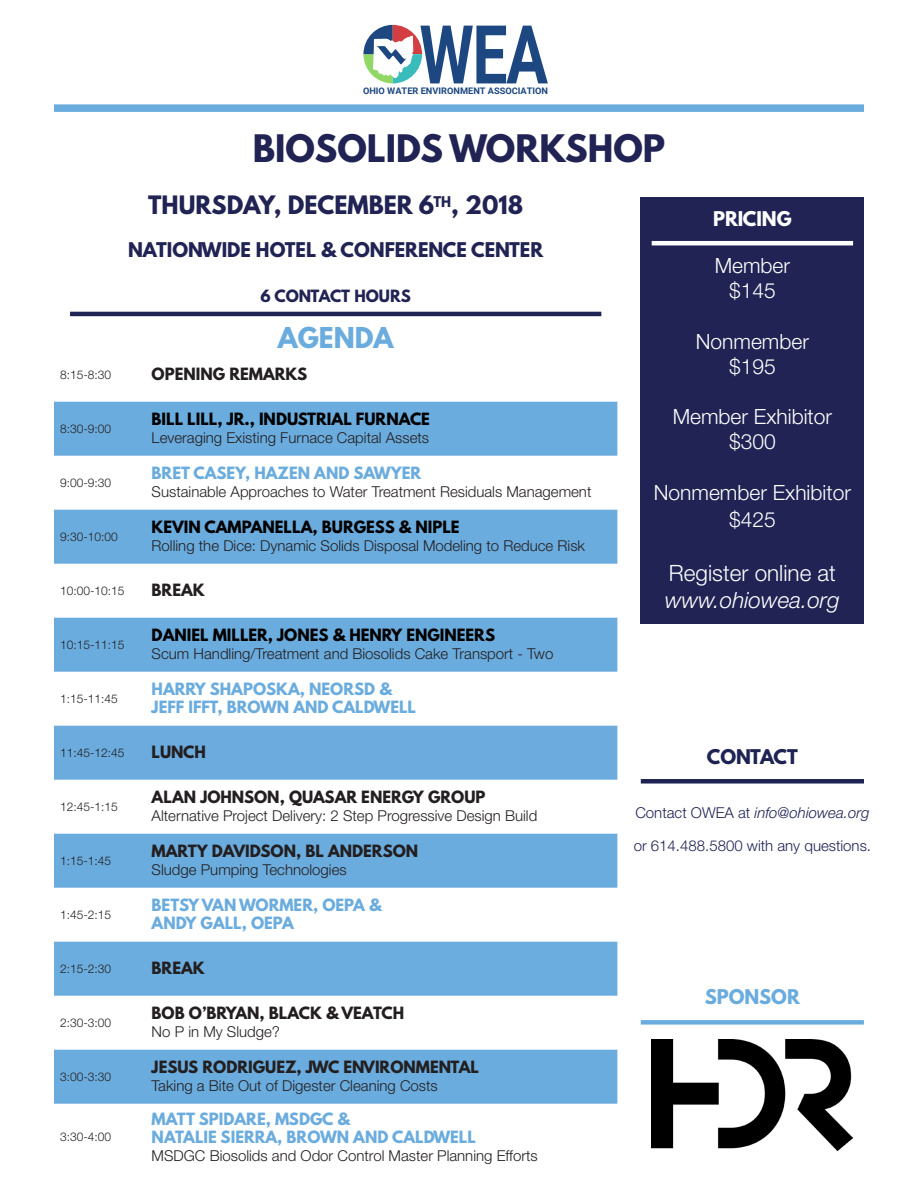
<style>
.page{position:relative;width:918px;height:1188px;background:#fff}
.page>*{position:absolute;margin:0;border:0;box-sizing:border-box;transform-origin:0 0}
.t1{font:700 81.3px "Roboto";color:#1c4781;scale:.76 1}
.Standard_Paragraph{font:700 33.6px "League Spartan";color:#202353}
.t2{font:700 25.5px "League Spartan";color:#6bacde}
.t3{font:300 22.5px/27px "Helvetica Neue LT Std";color:#fff}
.t4{font:700 22.5px "League Spartan";color:#202353}
.t5{font:300 21px/25.2px "Helvetica Neue LT Std";color:#fff;text-align:center}
.t6{font:700 18px "League Spartan";color:#202353}
.t7{font:700 18px "League Spartan";color:#fff}
.t8{font:700 18px "League Spartan";letter-spacing:-.015em;color:#1f2353}
.t9{font:700 18px "League Spartan";color:#6bacde}
.t10{font:300 15px/18px "Helvetica Neue LT Std";color:#231f20}
.t11{font:700 15px/18px "League Spartan";color:#6bacde}
.t12{font:700 15px "League Spartan";color:#231f20}
.t13{font:700 15px "League Spartan";color:#000}
.t14{font:300 15px "Helvetica Neue LT Std";color:#1f2353}
.t15{font:italic 300 15px "Helvetica Neue LT Std";color:#1f2353}
.t16{font:700 15px "League Spartan";color:#202353}
.t17{font:300 12px "Helvetica Neue LT Std";color:#231f20}
.t18{font:700 9px "Roboto";color:#1c4781}
.s1{font-family:"League Spartan";font-weight:700;color:#000}
.s2{font-style:italic}
.s3{font-style:normal}
</style>
<div class="page">
<svg style="left:54px;top:402px;width:563px;height:702px"></svg>
<div style="left:54px;top:726px;width:563px;height:54px;background:#6babdd"></div>
<div style="left:54px;top:942px;width:563px;height:54px;background:#6caddf"></div>
<div style="left:54px;top:104px;width:810px;height:8px;background:#6bacde"></div>
<div style="left:641px;top:197px;width:223px;height:427px;background:#202353"></div>
<hr style="left:652px;top:241px;width:201px;height:4px;background:#fff">
<div style="left:641px;top:779px;width:223px;height:5px;background:#1f2353"></div>
<div style="left:641px;top:1020px;width:223px;height:5px;background:#6bacde"></div>
<img style="left:652px;top:1039px;width:201px;height:111px">
<hr style="left:70px;top:312px;width:531px;height:4px;background:#1f2353">
<svg style="left:363px;top:25px;width:59px;height:58px"></svg>
<p class="t1" style="left:419px;top:-2px;width:171px">WEA</p>
<p class="t18" style="left:363px;top:85px;width:187px">OHIO WATER ENVIRONMENT ASSOCIATION</p>
<p class="Standard_Paragraph" style="left:253px;top:122px;width:414px">BIOSOLIDS WORKSHOP</p>
<p class="t4" style="left:148px;top:187px;width:377px">THURSDAY, DECEMBER 6<sup>TH</sup>, 2018</p>
<p class="t6" style="left:128px;top:236px;width:417px">NATIONWIDE HOTEL &amp; CONFERENCE CENTER</p>
<p class="t16" style="left:260px;top:285px;width:152px">6 CONTACT HOURS</p>
<p class="t2" style="left:278px;top:318px;width:117px">AGENDA</p>
<p class="t17" style="left:60px;top:367px;width:53px">8:15-8:30</p>
<p class="t12" style="left:152px;top:363px;width:157px">OPENING REMARKS</p>
<p class="t17" style="left:60px;top:421px;width:53px">8:30-9:00</p>
<p class="t17" style="left:60px;top:475px;width:53px">9:00-9:30</p>
<p class="t13" style="left:152px;top:408px;width:280px">BILL LILL, JR., INDUSTRIAL FURNACE</p>
<p class="t10" style="left:152px;top:429px;width:279px">Leveraging Existing Furnace Capital Assets</p>
<p class="t11" style="left:152px;top:464px;width:271px">BRET CASEY, HAZEN AND SAWYER</p>
<p class="t10" style="left:152px;top:483px;width:441px">Sustainable Approaches to Water Treatment Residuals Management</p>
<p class="t17" style="left:60px;top:529px;width:59px">9:30-10:00</p>
<p class="t10" style="left:152px;top:519px;width:435px"><span class="s1">KEVIN CAMPANELLA, BURGESS &amp; NIPLE<br></span>Rolling the Dice: Dynamic Solids Disposal Modeling to Reduce Risk</p>
<p class="t17" style="left:60px;top:583px;width:66px">10:00-10:15</p>
<p class="t12" style="left:152px;top:579px;width:55px">BREAK</p>
<p class="t17" style="left:60px;top:637px;width:66px">10:15-11:15</p>
<p class="t17" style="left:60px;top:691px;width:59px">1:15-11:45</p>
<p class="t13" style="left:152px;top:624px;width:345px">DANIEL MILLER, JONES &amp; HENRY ENGINEERS</p>
<p class="t10" style="left:152px;top:645px;width:403px">Scum Handling/Treatment and Biosolids Cake Transport - Two</p>
<p class="t11" style="left:152px;top:680px;width:242px">HARRY SHAPOSKA, NEORSD &amp;</p>
<p class="t11" style="left:152px;top:698px;width:266px">JEFF IFFT, BROWN AND CALDWELL</p>
<p class="t17" style="left:60px;top:745px;width:66px">11:45-12:45</p>
<p class="t12" style="left:152px;top:741px;width:56px">LUNCH</p>
<p class="t17" style="left:60px;top:799px;width:59px">12:45-1:15</p>
<p class="t17" style="left:60px;top:853px;width:53px">1:15-1:45</p>
<p class="t12" style="left:152px;top:786px;width:335px">ALAN JOHNSON, QUASAR ENERGY GROUP</p>
<p class="t10" style="left:152px;top:807px;width:387px">Alternative Project Delivery: 2 Step Progressive Design Build</p>
<p class="t12" style="left:152px;top:840px;width:268px">MARTY DAVIDSON, BL ANDERSON</p>
<p class="t10" style="left:152px;top:861px;width:197px">Sludge Pumping Technologies</p>
<p class="t17" style="left:60px;top:907px;width:53px">1:45-2:15</p>
<p class="t11" style="left:152px;top:896px;width:232px">BETSY VAN WORMER, OEPA &amp;<br>ANDY GALL, OEPA</p>
<p class="t17" style="left:60px;top:961px;width:53px">2:15-2:30</p>
<p class="t12" style="left:152px;top:957px;width:55px">BREAK</p>
<p class="t17" style="left:60px;top:1015px;width:53px">2:30-3:00</p>
<p class="t17" style="left:60px;top:1069px;width:53px">3:00-3:30</p>
<p class="t17" style="left:60px;top:1130px;width:53px">3:30-4:00</p>
<p class="t12" style="left:152px;top:1002px;width:254px">BOB O’BRYAN, BLACK &amp; VEATCH</p>
<p class="t10" style="left:152px;top:1023px;width:130px">No P in My Sludge?</p>
<p class="t12" style="left:152px;top:1056px;width:329px">JESUS RODRIGUEZ, JWC ENVIRONMENTAL</p>
<p class="t10" style="left:152px;top:1077px;width:288px">Taking a Bite Out of Digester Cleaning Costs</p>
<p class="t11" style="left:152px;top:1110px;width:200px">MATT SPIDARE, MSDGC &amp;</p>
<p class="t11" style="left:152px;top:1128px;width:326px">NATALIE SIERRA, BROWN AND CALDWELL</p>
<p class="t10" style="left:152px;top:1146px;width:388px">MSDGC Biosolids and Odor Control Master Planning Efforts</p>
<p class="t7" style="left:713px;top:205px;width:80px">PRICING</p>
<p class="t5" style="left:715px;top:253px;width:77px">Member</p>
<p class="t5" style="left:729px;top:278px;width:48px">$145</p>
<p class="t5" style="left:696px;top:328px;width:115px">Nonmember</p>
<p class="t5" style="left:729px;top:353px;width:48px">$195</p>
<p class="t5" style="left:673px;top:404px;width:161px">Member Exhibitor $300</p>
<p class="t5" style="left:654px;top:478px;width:199px;line-height:27px">Nonmember Exhibitor $425</p>
<p class="t3" style="left:665px;top:559px;width:176px">Register online at <span class="s2">www.ohiowea.org</span></p>
<p class="t8" style="left:707px;top:742px;width:93px">CONTACT</p>
<p class="t15" style="left:635px;top:804px;width:236px"><span class="s3">Contact OWEA at</span> info@ohiowea.org</p>
<p class="t14" style="left:634px;top:837px;width:239px">or 614.488.5800 with any questions.</p>
<p class="t9" style="left:705px;top:982px;width:97px">SPONSOR</p>
</div>
